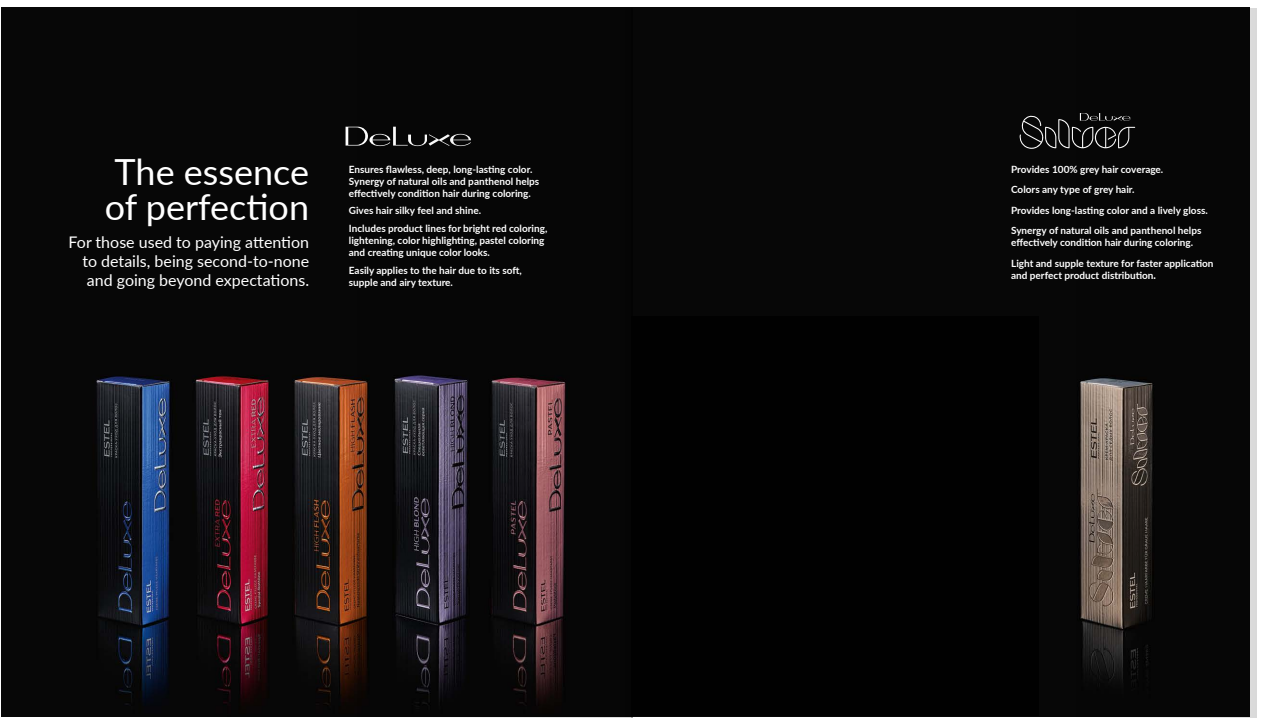
<style>
.page{position:relative;width:1265px;height:726px;background:#fff}
.page>*{position:absolute;margin:0;border:0;box-sizing:border-box;transform-origin:0 0}
.t1{font:36px/35px "Lato";color:#fff}
.t2{font:16px/19.2px "Lato";color:#fff;text-align:justify}
.t3{font:700 10px/12px "Lato";color:#fff}
.s1{font-weight:900}
</style>
<div class="page">
<img style="left:2px;top:8px;width:1247px;height:708px">
<svg style="left:1018px;top:113px;width:46px;height:36px;background:#272727"></svg>
<svg style="left:340px;top:9px;width:291px;height:708px;background:#161011"></svg>
<svg style="left:1064px;top:9px;width:192px;height:708px;background:#1a1817"></svg>
<hr style="left:631px;top:9px;width:1px;height:708px;background:#000">
<div style="left:632px;top:317px;width:406px;height:398px;background:#010101"></div>
<h1 class="t1" style="left:105px;top:153px;width:206px">The essence of perfection</h1>
<h2 class="t2" style="left:82px;top:232px;width:228px;text-indent:-14px">For those used to paying attention to details, being second-to-none and going beyond expectations.</h2>
<p class="t3" style="left:349px;top:162px;width:192px">Ensures flawless, deep, long-lasting color.<br>Synergy of natural oils and panthenol helps effectively condition hair during coloring.</p>
<p class="t3" style="left:349px;top:201px;width:200px;line-height:17.7px">Gives hair silky feel and shine.<br>Includes product lines for bright red coloring,</p>
<p class="t3" style="left:349px;top:234px;width:197px">lightening, color highlighting, pastel coloring and creating unique color looks.</p>
<p class="t3" style="left:349px;top:263px;width:174px">Easily applies to the hair due to its soft, supple and airy texture.</p>
<p class="t3" style="left:1011px;top:158px;width:198px;line-height:20.5px">Provides 100% grey hair coverage.<br>Colors any type of grey hair.<br>Provides long-lasting color and a lively gloss.<br>Synergy of natural oils and panthenol helps</p>
<p class="t3" style="left:1011px;top:232px;width:204px;line-height:20.5px">effectively condition hair during coloring.<br>Light and supple texture for faster application</p>
<p class="t3" style="left:1011px;top:268px;width:146px">and perfect product distribution<span class="s1">.</span></p>
</div>
